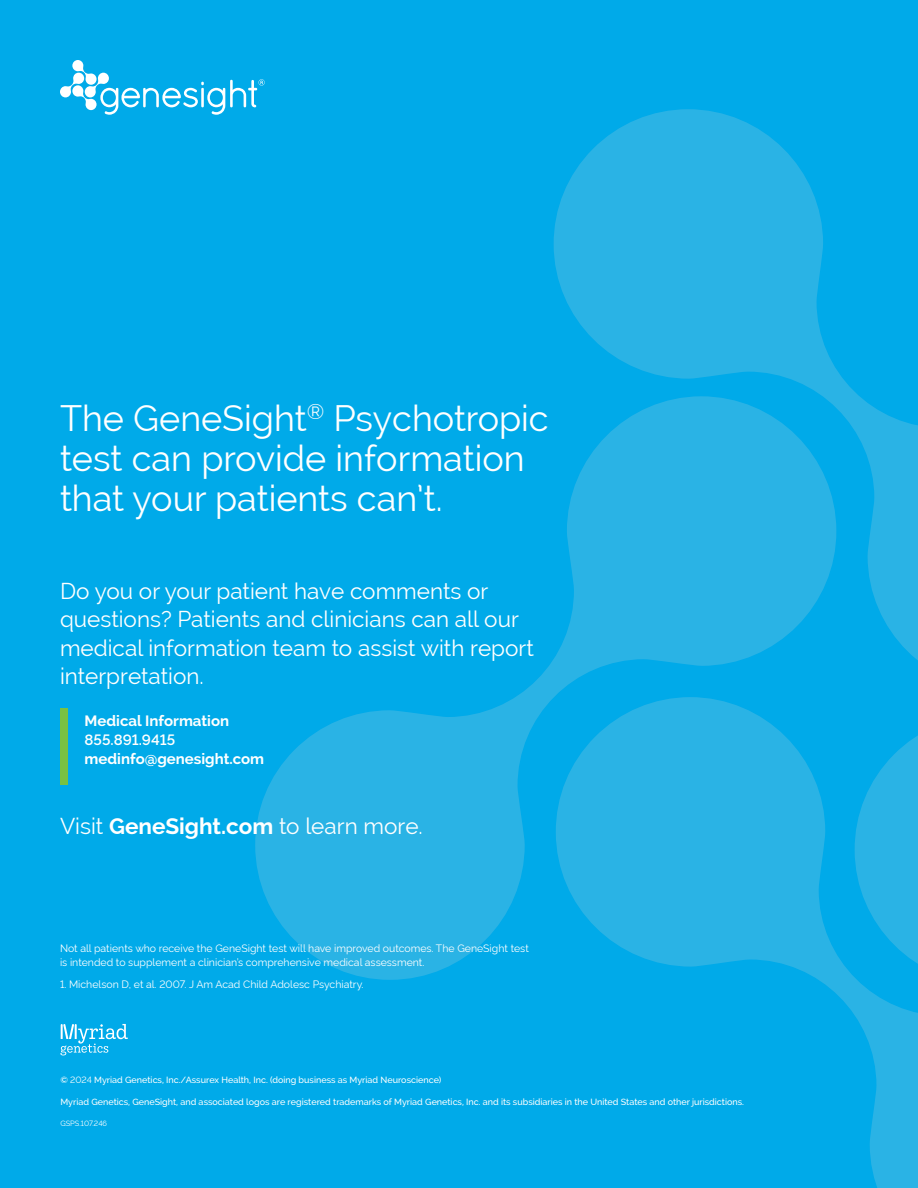
<style>
.page{position:relative;width:918px;height:1188px;background:#00aae9}
.page>*{position:absolute;margin:0;border:0;box-sizing:border-box;transform-origin:0 0}
.t1{font:36px/40.3px "Raleway";color:#fff}
.t2{font:22.5px/28.5px "Raleway";color:#fff}
.t3{font:700 15px "Raleway";color:#fff}
.t4{font:600 15px "Rawline";color:#fff}
.t5{font:10.5px "Rawline";color:#fff}
.t6{font:500 9px "Raleway";color:#fff}
.t7{font:7.5px "Rawline";color:#fff}
.s1{font-weight:700}
.s2{font-family:"Rawline";font-weight:400}
</style>
<div class="page">
<svg style="left:819px;top:955px;width:99px;height:233px"></svg>
<svg style="left:854px;top:735px;width:64px;height:249px"></svg>
<svg style="left:255px;top:660px;width:582px;height:320px;fill:#2ab3e5"></svg>
<svg style="left:553px;top:109px;width:365px;height:581px;fill:#2ab3e5"></svg>
<svg style="left:60px;top:60px;width:205px;height:55px"></svg>
<div style="left:60px;top:708px;width:8px;height:77px;background:#79c142"></div>
<svg style="left:60px;top:1024px;width:68px;height:31px"></svg>
<p class="t1" style="left:60px;top:398px;width:490px">The GeneSight<sup>®</sup> Psychotropic test can provide information that your patients can’t.</p>
<p class="t2" style="left:60px;top:577px;width:475px">Do you or your patient have comments or questions? Patients and clinicians can all our medical information team to assist with report interpretation.</p>
<p class="t3" style="left:85px;top:712px;width:146px">Medical Information</p>
<p class="t4" style="left:85px;top:728px;width:92px">855.891.9415</p>
<p class="t3" style="left:85px;top:750px;width:181px">medinfo@genesight.com</p>
<p class="t2" style="left:60px;top:812px;width:364px">Visit <span class="s1">GeneSight.com</span> to learn more.</p>
<p class="t5" style="left:60px;top:940px;width:470px">Not all patients who receive the GeneSight test will have improved outcomes. The GeneSight test</p>
<p class="t5" style="left:60px;top:954px;width:366px">is intended to supplement a clinician’s comprehensive medical assessment.</p>
<p class="t5" style="left:60px;top:976px;width:305px">1. Michelson D, et al. 2007. J Am Acad Child Adolesc Psychiatry.</p>
<p class="t6" style="left:60px;top:1075px;width:383px">© <span class="s2">2024</span> Myriad Genetics, Inc./Assurex Health, Inc. (doing business as Myriad Neuroscience)</p>
<p class="t6" style="left:60px;top:1096px;width:685px">Myriad Genetics, GeneSight, and associated logos are registered trademarks of Myriad Genetics, Inc. and its subsidiaries in the United States and other jurisdictions.</p>
<p class="t7" style="left:60px;top:1118px;width:48px">GSPS.107.246</p>
</div>
